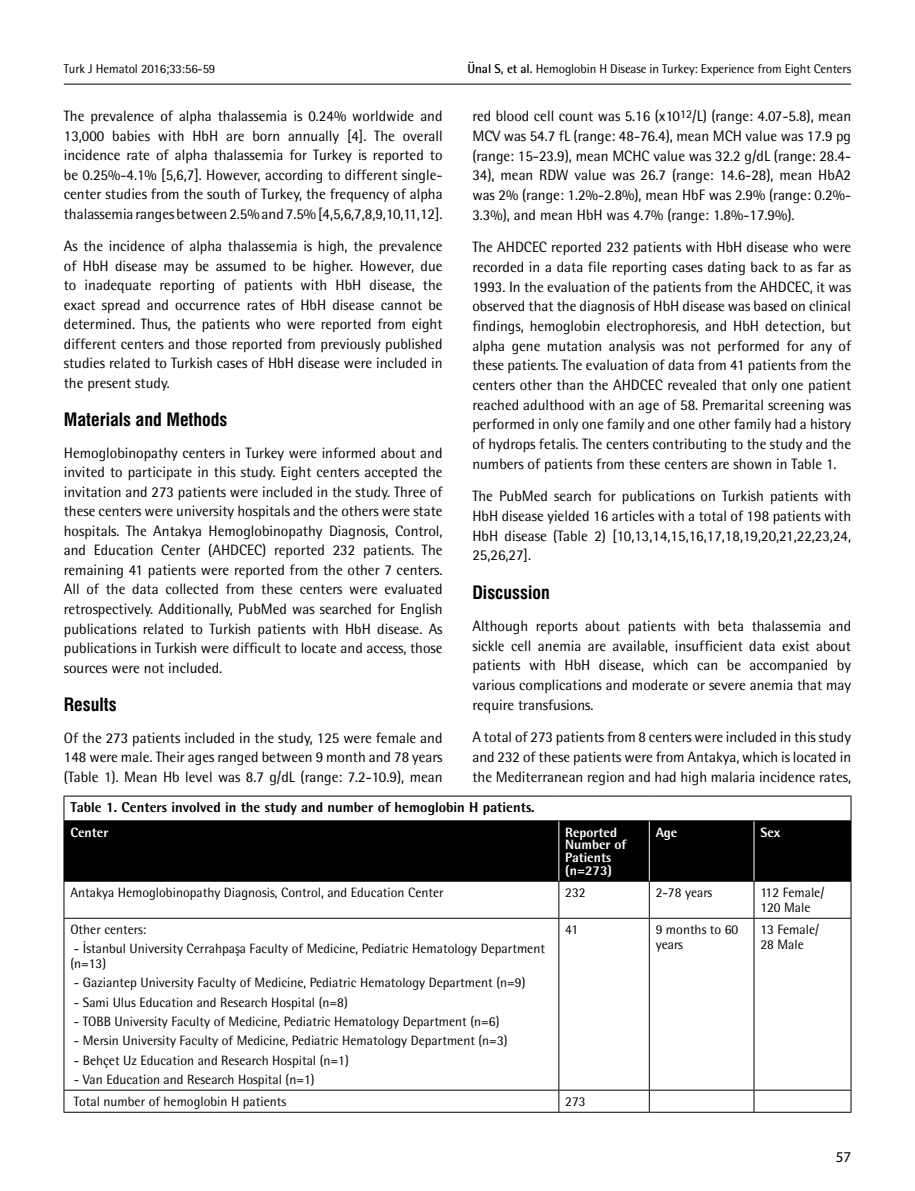
<style>
.page{position:relative;width:915px;height:1191px;background:#fff}
.page>*{position:absolute;margin:0;border:0;box-sizing:border-box;transform-origin:0 0}
.t1{font:18px "Swiss Condensed Bold Tr";color:#000}
.t2{font:15px/19.5px "Rotis Semi Sans Std";color:#000;text-align:justify}
.t3{font:15px "Myriad Pro";color:#000}
.t4{font:800 14.25px "Rotis Semi Sans Std";color:#000}
.t5{font:13.5px/15px "Rotis Semi Sans Std";color:#000}
.t6{font:800 13.5px/12.8px "Rotis Semi Sans Std";color:#fff}
.t7{font:12.75px "Rotis Semi Sans Std";letter-spacing:-.01em;color:#000}
.s1{font-weight:700}
</style>
<div class="page">
<hr style="left:64px;top:84px;width:786px;height:1px;background:#000">
<div style="left:64px;top:821px;width:786px;height:59px;background:#000"></div>
<hr style="left:63px;top:795px;width:495px;height:1px;background:#000">
<svg style="left:63px;top:796px;width:1px;height:24px"></svg>
<hr style="left:558px;top:795px;width:91px;height:1px;background:#000">
<hr style="left:649px;top:795px;width:104px;height:1px;background:#000">
<hr style="left:753px;top:795px;width:98px;height:1px;background:#000">
<svg style="left:850px;top:796px;width:1px;height:24px"></svg>
<hr style="left:63px;top:820px;width:495px;height:1px;background:#000">
<hr style="left:63px;top:821px;width:1px;height:59px;background:#000">
<hr style="left:558px;top:820px;width:91px;height:1px;background:#000">
<hr style="left:649px;top:820px;width:104px;height:1px;background:#000">
<hr style="left:753px;top:820px;width:98px;height:1px;background:#000">
<hr style="left:850px;top:821px;width:1px;height:59px;background:#000">
<hr style="left:63px;top:880px;width:495px;height:1px;background:#000">
<hr style="left:63px;top:881px;width:1px;height:37px;background:#000">
<hr style="left:558px;top:880px;width:91px;height:1px;background:#000">
<hr style="left:558px;top:881px;width:1px;height:37px;background:#000">
<hr style="left:649px;top:880px;width:104px;height:1px;background:#000">
<hr style="left:648px;top:881px;width:1px;height:37px;background:#000">
<hr style="left:753px;top:880px;width:98px;height:1px;background:#000">
<hr style="left:753px;top:881px;width:1px;height:37px;background:#000">
<hr style="left:850px;top:881px;width:1px;height:37px;background:#000">
<hr style="left:63px;top:918px;width:495px;height:1px;background:#000">
<hr style="left:63px;top:918px;width:1px;height:171px;background:#000">
<hr style="left:558px;top:918px;width:91px;height:1px;background:#000">
<hr style="left:558px;top:918px;width:1px;height:171px;background:#000">
<hr style="left:649px;top:918px;width:104px;height:1px;background:#000">
<hr style="left:648px;top:918px;width:1px;height:171px;background:#000">
<hr style="left:753px;top:918px;width:98px;height:1px;background:#000">
<hr style="left:753px;top:918px;width:1px;height:171px;background:#000">
<hr style="left:850px;top:918px;width:1px;height:171px;background:#000">
<hr style="left:63px;top:1089px;width:495px;height:1px;background:#000">
<svg style="left:63px;top:1090px;width:1px;height:21px"></svg>
<hr style="left:558px;top:1089px;width:91px;height:1px;background:#000">
<svg style="left:558px;top:1090px;width:1px;height:21px"></svg>
<hr style="left:649px;top:1089px;width:104px;height:1px;background:#000">
<svg style="left:648px;top:1090px;width:1px;height:21px"></svg>
<hr style="left:753px;top:1089px;width:98px;height:1px;background:#000">
<svg style="left:753px;top:1090px;width:1px;height:21px"></svg>
<svg style="left:850px;top:1090px;width:1px;height:21px"></svg>
<hr style="left:63px;top:1111px;width:495px;height:1px;background:#000">
<hr style="left:558px;top:1111px;width:91px;height:1px;background:#000">
<hr style="left:649px;top:1111px;width:104px;height:1px;background:#000">
<hr style="left:753px;top:1111px;width:98px;height:1px;background:#000">
<hr style="left:558px;top:821px;width:1px;height:59px;background:#fff">
<hr style="left:648px;top:821px;width:1px;height:59px;background:#fff">
<hr style="left:753px;top:821px;width:1px;height:59px;background:#fff">
<p class="t7" style="left:64px;top:61px;width:153px">Turk J Hematol 2016;33:56-59</p>
<p class="t7" style="left:467px;top:61px;width:385px"><span class="s1">Ünal S, et al.</span> Hemoglobin H Disease in Turkey: Experience from Eight Centers</p>
<p class="t2" style="left:64px;top:106px;width:380px">The prevalence of alpha thalassemia is 0.24% worldwide and 13,000 babies with HbH are born annually [4]. The overall incidence rate of alpha thalassemia for Turkey is reported to be 0.25%-4.1% [5,6,7]. However, according to different single&shy;center studies from the south of Turkey, the frequency of alpha thalassemia ranges between 2.5% and 7.5% [4,5,6,7,8,9,10,11,12].</p>
<p class="t2" style="left:64px;top:236px;width:380px">As the incidence of alpha thalassemia is high, the prevalence of HbH disease may be assumed to be higher. However, due to inadequate reporting of patients with HbH disease, the exact spread and occurrence rates of HbH disease cannot be determined. Thus, the patients who were reported from eight different centers and those reported from previously published studies related to Turkish cases of HbH disease were included in the present study.</p>
<p class="t1" style="left:64px;top:408px;width:165px">Materials and Methods</p>
<p class="t2" style="left:64px;top:443px;width:380px">Hemoglobinopathy centers in Turkey were informed about and invited to participate in this study. Eight centers accepted the invitation and 273 patients were included in the study. Three of these centers were university hospitals and the others were state hospitals. The Antakya Hemoglobinopathy Diagnosis, Control, and Education Center (AHDCEC) reported 232 patients. The remaining 41 patients were reported from the other 7 centers.<br>All of the data collected from these centers were evaluated retrospectively. Additionally, PubMed was searched for English publications related to Turkish patients with HbH disease. As publications in Turkish were difficult to locate and access, those sources were not included.</p>
<p class="t1" style="left:64px;top:693px;width:54px">Results</p>
<p class="t2" style="left:64px;top:728px;width:380px">Of the 273 patients included in the study, 125 were female and 148 were male. Their ages ranged between 9 month and 78 years (Table 1). Mean Hb level was 8.7 g/dL (range: 7.2-10.9), mean</p>
<p class="t2" style="left:472px;top:106px;width:380px">red blood cell count was 5.16 (x10<sup>12</sup>/L) (range: 4.07-5.8), mean MCV was 54.7 fL (range: 48-76.4), mean MCH value was 17.9 pg (range: 15-23.9), mean MCHC value was 32.2 g/dL (range: 28.4- 34), mean RDW value was 26.7 (range: 14.6-28), mean HbA2 was 2% (range: 1.2%-2.8%), mean HbF was 2.9% (range: 0.2%- 3.3%), and mean HbH was 4.7% (range: 1.8%-17.9%).</p>
<p class="t2" style="left:472px;top:237px;width:380px">The AHDCEC reported 232 patients with HbH disease who were recorded in a data file reporting cases dating back to as far as 1993. In the evaluation of the patients from the AHDCEC, it was observed that the diagnosis of HbH disease was based on clinical findings, hemoglobin electrophoresis, and HbH detection, but alpha gene mutation analysis was not performed for any of these patients. The evaluation of data from 41 patients from the centers other than the AHDCEC revealed that only one patient reached adulthood with an age of 58. Premarital screening was performed in only one family and one other family had a history of hydrops fetalis. The centers contributing to the study and the numbers of patients from these centers are shown in Table 1.</p>
<p class="t2" style="left:472px;top:486px;width:380px">The PubMed search for publications on Turkish patients with HbH disease yielded 16 articles with a total of 198 patients with HbH disease (Table 2) [10,13,14,15,16,17,18,19,20,21,22,23,24, 25,26,27].</p>
<p class="t1" style="left:472px;top:581px;width:79px">Discussion</p>
<p class="t2" style="left:472px;top:616px;width:380px">Although reports about patients with beta thalassemia and sickle cell anemia are available, insufficient data exist about patients with HbH disease, which can be accompanied by various complications and moderate or severe anemia that may require transfusions.</p>
<p class="t2" style="left:472px;top:727px;width:380px">A total of 273 patients from 8 centers were included in this study and 232 of these patients were from Antakya, which is located in the Mediterranean region and had high malaria incidence rates,</p>
<p class="t4" style="left:70px;top:798px;width:465px">Table 1. Centers involved in the study and number of hemoglobin H patients.</p>
<p class="t6" style="left:70px;top:825px;width:40px">Center</p>
<p class="t6" style="left:565px;top:825px;width:63px">Reported<br>Number of<br>Patients (n=273)</p>
<p class="t6" style="left:655px;top:825px;width:23px">Age</p>
<p class="t6" style="left:760px;top:825px;width:22px">Sex</p>
<p class="t5" style="left:70px;top:884px;width:375px">Antakya Hemoglobinopathy Diagnosis, Control, and Education Center</p>
<p class="t5" style="left:565px;top:884px;width:22px">232</p>
<p class="t5" style="left:655px;top:884px;width:58px">2-78 years</p>
<p class="t5" style="left:760px;top:884px;width:65px">112 Female/<br>120 Male</p>
<p class="t5" style="left:70px;top:921px;width:78px">Other centers:</p>
<p class="t5" style="left:70px;top:941px;width:476px">- İstanbul University Cerrahpaşa Faculty of Medicine, Pediatric Hematology Department (n=13)</p>
<p class="t5" style="left:74px;top:975px;width:453px">- Gaziantep University Faculty of Medicine, Pediatric Hematology Department (n=9)</p>
<p class="t5" style="left:74px;top:994px;width:275px">- Sami Ulus Education and Research Hospital (n=8)</p>
<p class="t5" style="left:74px;top:1013px;width:427px">- TOBB University Faculty of Medicine, Pediatric Hematology Department (n=6)</p>
<p class="t5" style="left:74px;top:1033px;width:435px">- Mersin University Faculty of Medicine, Pediatric Hematology Department (n=3)</p>
<p class="t5" style="left:74px;top:1052px;width:276px">- Behçet Uz Education and Research Hospital (n=1)</p>
<p class="t5" style="left:74px;top:1071px;width:242px">- Van Education and Research Hospital (n=1)</p>
<p class="t5" style="left:565px;top:921px;width:15px">41</p>
<p class="t5" style="left:655px;top:921px;width:84px">9 months to 60 years</p>
<p class="t5" style="left:760px;top:921px;width:60px">13 Female/<br>28 Male</p>
<p class="t5" style="left:74px;top:1093px;width:214px">Total number of hemoglobin H patients</p>
<p class="t5" style="left:565px;top:1093px;width:22px">273</p>
<p class="t3" style="left:835px;top:1147px;width:17px">57</p>
</div>
